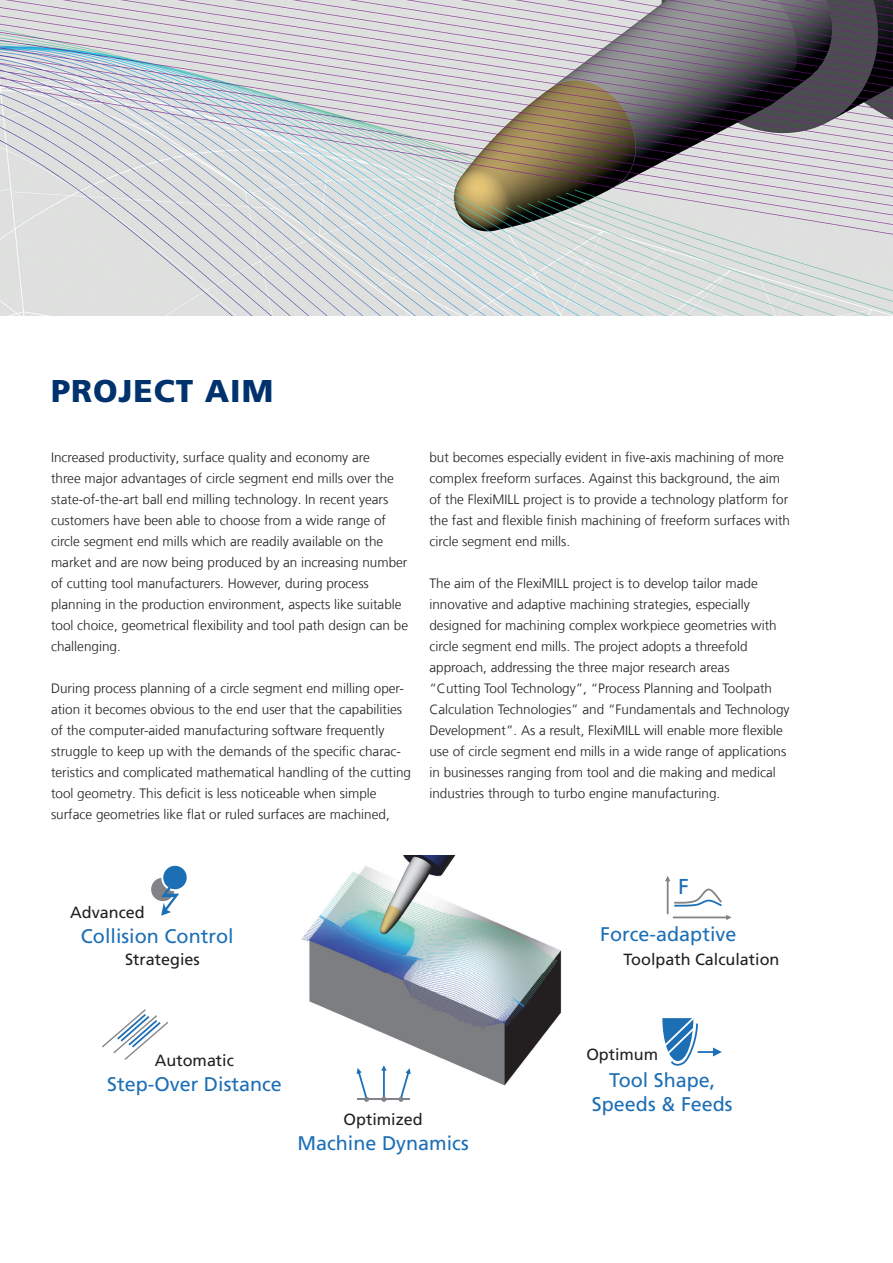
<style>
.page{position:relative;width:893px;height:1263px;background:#fff}
.page>*{position:absolute;margin:0;border:0;box-sizing:border-box;transform-origin:0 0}
.t1{font:900 31.5px "Frutiger LT Com";letter-spacing:.03em;color:#00326d}
.t2{font:21.6px "Frutiger LT Com";color:#1d6fb5}
.t3{font:19.8px/23.7px "Frutiger LT Com";color:#1d6fb5;text-align:center}
.t4{font:16.2px "Frutiger LT Com";color:#231f20}
.t5{font:300 13.5px/21px "Frutiger LT Com";color:#231f20}
</style>
<div class="page">
<img style="left:0;top:0;width:893px;height:315px">
<img style="left:301px;top:855px;width:261px;height:231px">
<svg style="left:151px;top:865px;width:36px;height:51px"></svg>
<hr style="left:357px;top:1099px;width:52px;height:1px;background:#818386">
<svg style="left:357px;top:1068px;width:12px;height:34px"></svg>
<svg style="left:381px;top:1065px;width:6px;height:37px"></svg>
<svg style="left:398px;top:1068px;width:13px;height:34px"></svg>
<svg style="left:102px;top:1009px;width:66px;height:51px"></svg>
<svg style="left:665px;top:876px;width:67px;height:44px"></svg>
<svg style="left:662px;top:1018px;width:60px;height:48px"></svg>
<h1 class="t1" style="left:51px;top:372px;width:224px">PROJECT AIM</h1>
<p class="t5" style="left:51px;top:447px;width:359px">Increased productivity, surface quality and economy are<br>three major advantages of circle segment end mills over the state-of-the-art ball end milling technology. In recent years customers have been able to choose from a wide range of circle segment end mills which are readily available on the market and are now being produced by an increasing number of cutting tool manufacturers. However, during process planning in the production environment, aspects like suitable tool choice, geometrical flexibility and tool path design can be challenging.</p>
<p class="t5" style="left:51px;top:678px;width:362px">During process planning of a circle segment end milling oper&shy;ation it becomes obvious to the end user that the capabilities of the computer-aided manufacturing software frequently struggle to keep up with the demands of the specific charac&shy;teristics and complicated mathematical handling of the cutting tool geometry. This deficit is less noticeable when simple surface geometries like flat or ruled surfaces are machined,</p>
<p class="t5" style="left:429px;top:447px;width:362px">but becomes especially evident in five-axis machining of more complex freeform surfaces. Against this background, the aim of the FlexiMILL project is to provide a technology platform for the fast and flexible finish machining of freeform surfaces with circle segment end mills.</p>
<p class="t5" style="left:429px;top:573px;width:362px">The aim of the FlexiMILL project is to develop tailor made innovative and adaptive machining strategies, especially designed for machining complex workpiece geometries with circle segment end mills. The project adopts a threefold approach, addressing the three major research areas<br>“Cutting Tool Technology”, “Process Planning and Toolpath Calculation Technologies” and “Fundamentals and Technology Development”. As a result, FlexiMILL will enable more flexible use of circle segment end mills in a wide range of applications in businesses ranging from tool and die making and medical industries through to turbo engine manufacturing.</p>
<p class="t4" style="left:70px;top:902px;width:76px">Advanced</p>
<h3 class="t3" style="left:81px;top:925px;width:154px">Collision Control</h3>
<p class="t4" style="left:125px;top:950px;width:76px">Strategies</p>
<h2 class="t2" style="left:678px;top:874px;width:12px">F</h2>
<h3 class="t3" style="left:600px;top:923px;width:138px">Force-adaptive</h3>
<p class="t4" style="left:623px;top:950px;width:158px">Toolpath Calculation</p>
<p class="t4" style="left:155px;top:1051px;width:81px">Automatic</p>
<h3 class="t3" style="left:107px;top:1072px;width:176px">Step-Over Distance</h3>
<p class="t4" style="left:344px;top:1110px;width:81px">Optimized</p>
<p class="t4" style="left:586px;top:1045px;width:73px">Optimum</p>
<h3 class="t3" style="left:592px;top:1069px;width:142px">Tool Shape,<br>Speeds &amp; Feeds</h3>
<h3 class="t3" style="left:297px;top:1132px;width:173px">Machine Dynamics</h3>
</div>
